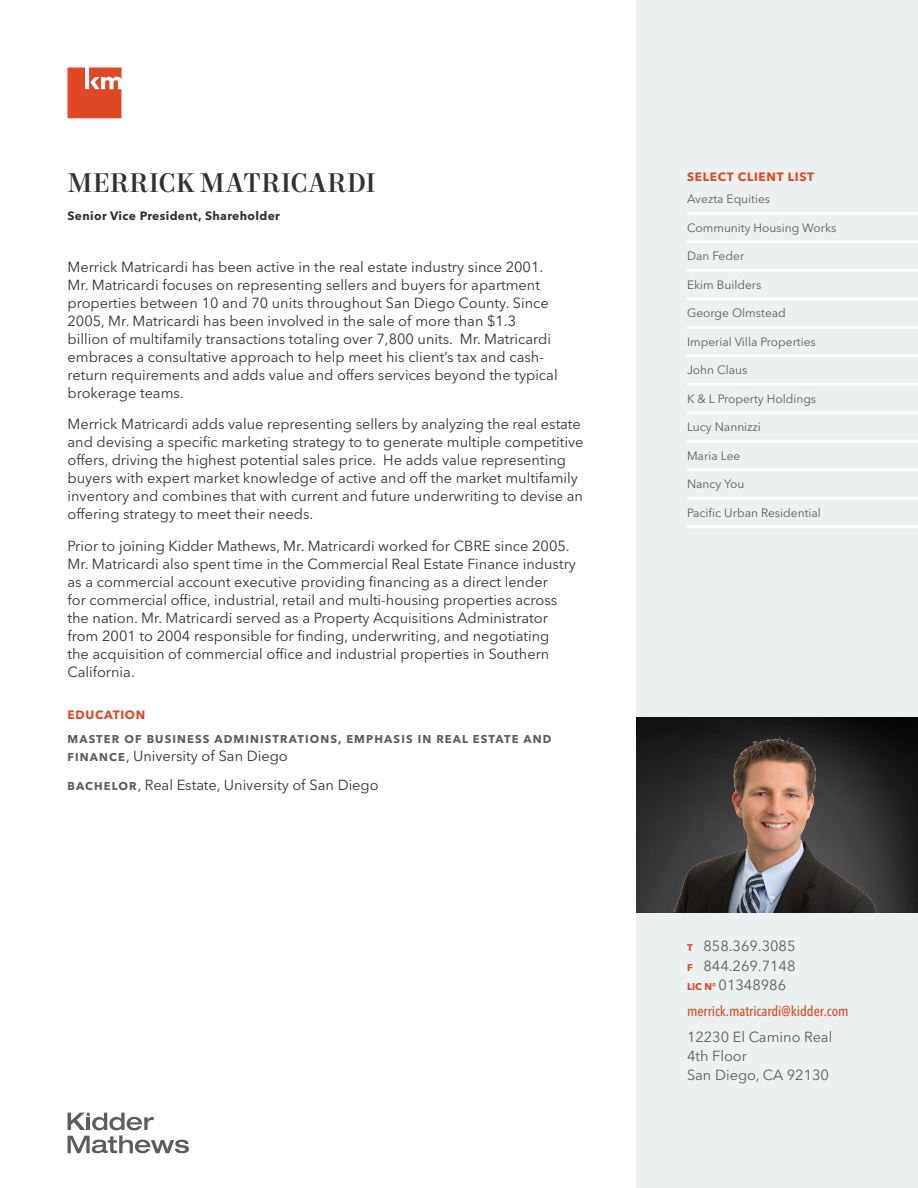
<style>
.page{position:relative;width:918px;height:1188px;background:#fff}
.page>*{position:absolute;margin:0;border:0;box-sizing:border-box;transform-origin:0 0}
.Resume_-_All_Caps_He{font:500 27px "Mort Modern 09";letter-spacing:.005em;color:#313234}
.Body_Copy_-_Charcoal{font:14.55px/18px "Avenir Next LT Pro";color:#313234}
.Resume_-_Contact_Inf{font:14.55px/19.8px "Avenir Next LT Pro";color:#5e5d5d;text-align:justify}
.Proposal_-_Bullets{font:14.55px "Avenir Next LT Pro";color:#313234}
.Resume_-_Contact_Inf-2{font:500 condensed 14.25px "Avenir Next LT Pro";color:#e04825}
.Lists_-_White_Underl{font:12px "Avenir Next LT Pro";color:#5e5d5d}
.Subhead_-_Level_2{font:700 12px "Avenir Next LT Pro";letter-spacing:.03em;color:#313234}
.Subhead_-_Level_1{font:700 12px "Avenir Next LT Pro";letter-spacing:.06em;color:#e04825}
.Proposal_-_Bullets-2{font:700 11.25px "Avenir Next LT Pro";letter-spacing:.1em;color:#5e5d5d}
.s1{font-weight:700;font-size:11.25px;color:#5e5d5d}
.s2{font-weight:700;font-size:9.75px;color:#e04825}
</style>
<div class="page">
<div style="left:636px;top:0;width:282px;height:1188px;background:#ebf0f1"></div>
<img style="left:636px;top:718px;width:282px;height:195px">
<img style="left:674px;top:729px;width:203px;height:184px">
<hr style="left:687px;top:212px;width:231px;height:3px;background:#fff">
<hr style="left:687px;top:240px;width:231px;height:3px;background:#fff">
<hr style="left:687px;top:269px;width:231px;height:3px;background:#fff">
<hr style="left:687px;top:297px;width:231px;height:3px;background:#fff">
<hr style="left:687px;top:326px;width:231px;height:3px;background:#fff">
<hr style="left:687px;top:354px;width:231px;height:3px;background:#fff">
<hr style="left:687px;top:383px;width:231px;height:3px;background:#fff">
<hr style="left:687px;top:411px;width:231px;height:3px;background:#fff">
<hr style="left:687px;top:440px;width:231px;height:3px;background:#fff">
<hr style="left:687px;top:468px;width:231px;height:3px;background:#fff">
<hr style="left:687px;top:497px;width:231px;height:3px;background:#fff">
<hr style="left:687px;top:525px;width:231px;height:3px;background:#fff">
<svg style="left:67px;top:67px;width:54px;height:51px;background:#e45f41"></svg>
<svg style="left:68px;top:1113px;width:121px;height:40px"></svg>
<p class="Resume_-_All_Caps_He" style="left:68px;top:165px;width:310px">MERRICK MATRICARDI</p>
<p class="Subhead_-_Level_2" style="left:68px;top:209px;width:214px">Senior Vice President, Shareholder</p>
<p class="Body_Copy_-_Charcoal" style="left:68px;top:258px;width:492px">Merrick Matricardi has been active in the real estate industry since 2001.<br>Mr. Matricardi focuses on representing sellers and buyers for apartment properties between 10 and 70 units throughout San Diego County. Since 2005, Mr. Matricardi has been involved in the sale of more than $1.3 billion of multifamily transactions totaling over 7,800 units. Mr. Matricardi embraces a consultative approach to help meet his client’s tax and cash&shy;return requirements and adds value and offers services beyond the typical brokerage teams.</p>
<p class="Body_Copy_-_Charcoal" style="left:68px;top:415px;width:517px">Merrick Matricardi adds value representing sellers by analyzing the real estate and devising a specific marketing strategy to to generate multiple competitive offers, driving the highest potential sales price. He adds value representing buyers with expert market knowledge of active and off the market multifamily inventory and combines that with current and future underwriting to devise an offering strategy to meet their needs.</p>
<p class="Body_Copy_-_Charcoal" style="left:68px;top:537px;width:510px">Prior to joining Kidder Mathews, Mr. Matricardi worked for CBRE since 2005.<br>Mr. Matricardi also spent time in the Commercial Real Estate Finance industry as a commercial account executive providing financing as a direct lender<br>for commercial office, industrial, retail and multi-housing properties across the nation. Mr. Matricardi served as a Property Acquisitions Administrator from 2001 to 2004 responsible for finding, underwriting, and negotiating<br>the acquisition of commercial office and industrial properties in Southern California.</p>
<p class="Subhead_-_Level_1" style="left:68px;top:707px;width:79px">EDUCATION</p>
<p class="Proposal_-_Bullets-2" style="left:68px;top:733px;width:486px">MASTER OF BUSINESS ADMINISTRATIONS, EMPHASIS IN REAL ESTATE AND</p>
<p class="Proposal_-_Bullets" style="left:68px;top:748px;width:222px"><span class="s1">FINANCE</span>, University of San Diego</p>
<p class="Proposal_-_Bullets" style="left:68px;top:776px;width:313px"><span class="s1">BACHELOR</span>, Real Estate, University of San Diego</p>
<p class="Subhead_-_Level_1" style="left:687px;top:170px;width:129px">SELECT CLIENT LIST</p>
<p class="Lists_-_White_Underl" style="left:687px;top:192px;width:85px">Avezta Equities</p>
<p class="Lists_-_White_Underl" style="left:687px;top:220px;width:151px">Community Housing Works</p>
<p class="Lists_-_White_Underl" style="left:687px;top:249px;width:59px">Dan Feder</p>
<p class="Lists_-_White_Underl" style="left:687px;top:277px;width:76px">Ekim Builders</p>
<p class="Lists_-_White_Underl" style="left:687px;top:306px;width:100px">George Olmstead</p>
<p class="Lists_-_White_Underl" style="left:687px;top:334px;width:130px">Imperial Villa Properties</p>
<p class="Lists_-_White_Underl" style="left:687px;top:363px;width:62px">John Claus</p>
<p class="Lists_-_White_Underl" style="left:687px;top:391px;width:131px">K &amp; L Property Holdings</p>
<p class="Lists_-_White_Underl" style="left:687px;top:420px;width:75px">Lucy Nannizzi</p>
<p class="Lists_-_White_Underl" style="left:687px;top:448px;width:55px">Maria Lee</p>
<p class="Lists_-_White_Underl" style="left:687px;top:477px;width:59px">Nancy You</p>
<p class="Lists_-_White_Underl" style="left:687px;top:505px;width:136px">Pacific Urban Residential</p>
<p class="Resume_-_Contact_Inf" style="left:687px;top:936px;width:110px"><span class="s2">T</span> 858.369.3085<br><span class="s2">F</span> 844.269.7148<br><span class="s2">LIC N°</span> 01348986</p>
<p class="Resume_-_Contact_Inf-2" style="left:687px;top:1002px;width:163px">merrick.matricardi@kidder.com</p>
<p class="Resume_-_Contact_Inf" style="left:687px;top:1027px;width:147px;line-height:19px;text-align:left">12230 El Camino Real<br>4th Floor<br>San Diego, CA 92130</p>
</div>
